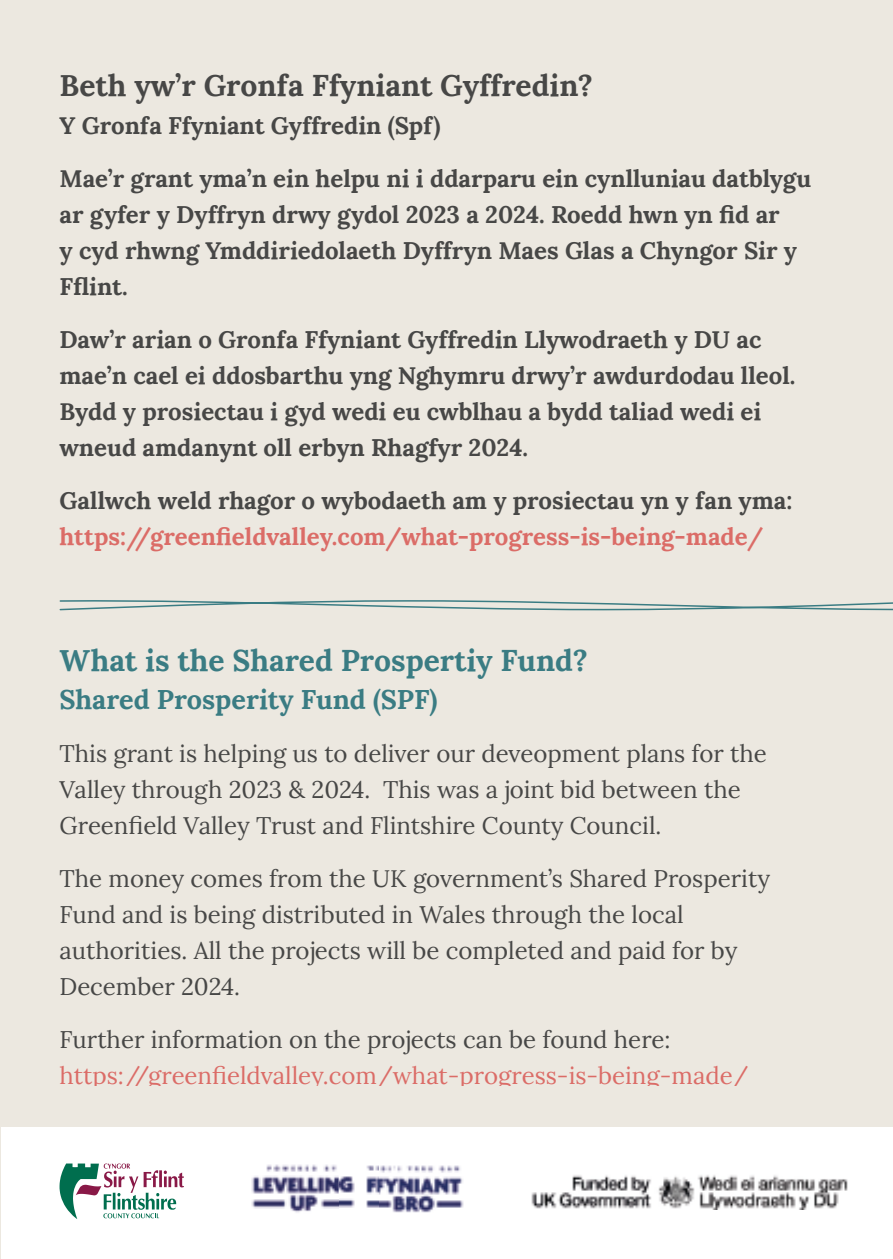
<style>
.page{position:relative;width:893px;height:1259px;background:#ece8e0}
.page>*{position:absolute;margin:0;border:0;box-sizing:border-box;transform-origin:0 0}
.t1{font:700 30px "Lora";color:#474746}
.t2{font:700 30px "Lora";color:#3a7c83}
.t3{font:700 27px "Lora";color:#3a7c83}
.t4{font:700 24px/36px "Lora";color:#474746}
.t5{font:24px/36px "Lora";color:#474746}
.t6{font:24px/36px "Lora";color:#db6c67}
.t7{font:700 24px "Lora";color:#db6c67}
.s1{color:#474746}
</style>
<div class="page">
<svg style="left:59px;top:600px;width:834px;height:11px"></svg>
<div style="left:1px;top:1127px;width:892px;height:132px;background:#fff"></div>
<svg style="left:59px;top:1163px;width:125px;height:56px"></svg>
<img style="left:531px;top:1175px;width:317px;height:34px">
<img style="left:251px;top:1164px;width:213px;height:49px">
<img style="left:339px;top:1164px;width:40px;height:49px">
<p class="t1" style="left:60px;top:60px;width:535px">Beth yw’r Gronfa Ffyniant Gyffredin?</p>
<p class="t4" style="left:60px;top:105px;width:383px">Y Gronfa Ffyniant Gyffredin (Spf)</p>
<p class="t4" style="left:60px;top:158px;width:753px">Mae’r grant yma’n ein helpu ni i ddarparu ein cynlluniau datblygu ar gyfer y Dyffryn drwy gydol 2023 a 2024. Roedd hwn yn fid ar<br>y cyd rhwng Ymddiriedolaeth Dyffryn Maes Glas a Chyngor Sir y Fflint.</p>
<p class="t4" style="left:60px;top:319px;width:737px">Daw’r arian o Gronfa Ffyniant Gyffredin Llywodraeth y DU ac mae’n cael ei ddosbarthu yng Nghymru drwy’r awdurdodau lleol.<br>Bydd y prosiectau i gyd wedi eu cwblhau a bydd taliad wedi ei wneud amdanynt oll erbyn Rhagfyr 2024.</p>
<p class="t4" style="left:60px;top:480px;width:734px">Gallwch weld rhagor o wybodaeth am y prosiectau yn y fan yma:</p>
<p class="t7" style="left:60px;top:516px;width:705px">https://greenfieldvalley.com/what-progress-is-being-made/</p>
<p class="t2" style="left:60px;top:634px;width:530px">What is the Shared Prospertiy Fund?</p>
<p class="t3" style="left:60px;top:676px;width:379px">Shared Prosperity Fund (SPF)</p>
<p class="t5" style="left:60px;top:733px;width:709px">This grant is helping us to deliver our deveopment plans for the<br>Valley through 2023 &amp; 2024. This was a joint bid between the<br>Greenfield Valley Trust and Flintshire County Council.</p>
<p class="t5" style="left:60px;top:858px;width:712px">The money comes from the UK government’s Shared Prosperity Fund and is being distributed in Wales through the local authorities. All the projects will be completed and paid for by December 2024.</p>
<p class="t6" style="left:60px;top:1019px;width:690px"><span class="s1">Further information on the projects can be found here: </span>https://greenfieldvalley.com/what-progress-is-being-made/</p>
</div>
